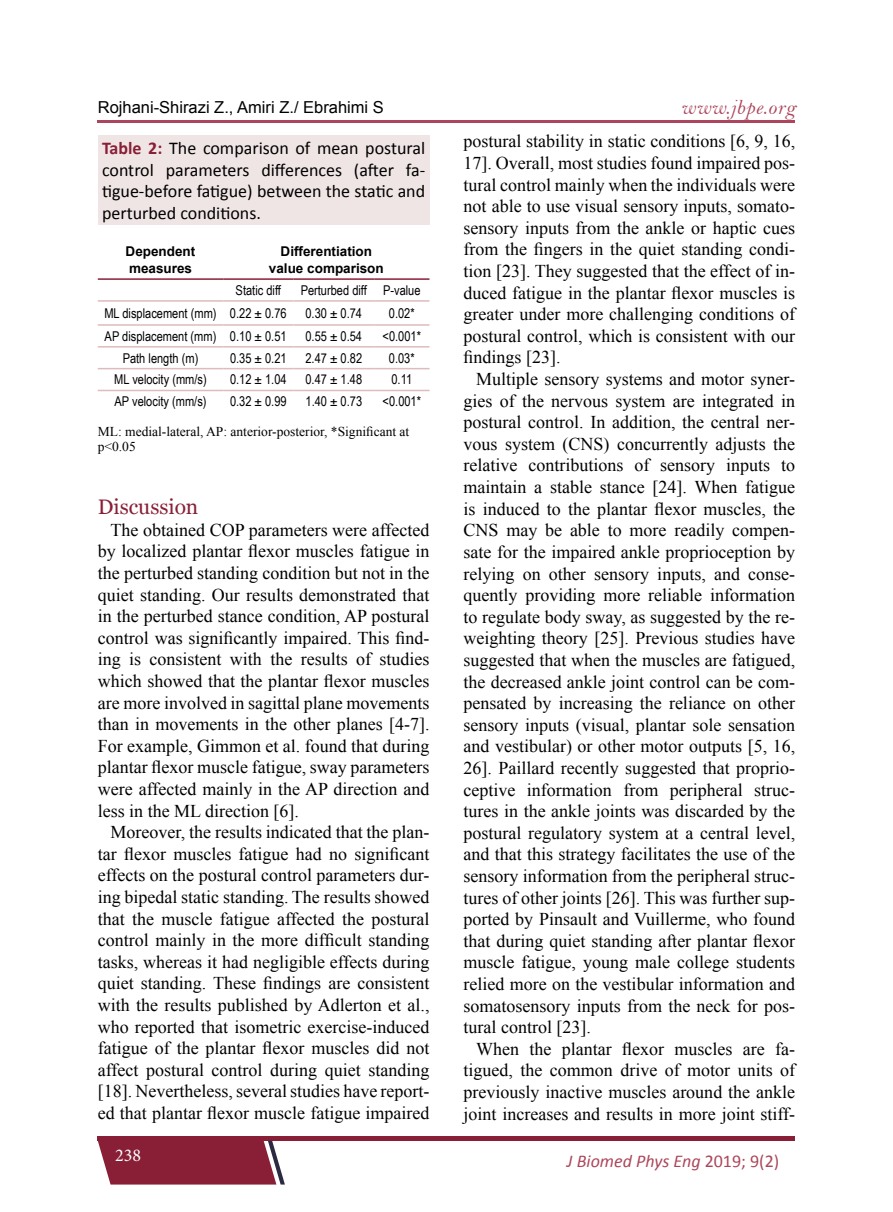
<style>
.page{position:relative;width:893px;height:1212px;background:#fff}
.page>*{position:absolute;margin:0;border:0;box-sizing:border-box;transform-origin:0 0}
.t1{font:21px "Bell MT Italic";letter-spacing:.03em;color:#ad465c}
.t2{font:21px "Georgia";color:#891f36}
.t3{font:18px/21.6px "Times New Roman";color:#000;text-align:justify}
.t4{font:18px/21.6px "Calibri";color:#000;text-align:justify}
.t5{font:italic 18px "Calibri";color:#ad465c}
.t6{font:18px "Minion Pro";color:#fff}
.t7{font:16.5px "Arial";color:#000}
.t8{font:13.5px "Arial Narrow";color:#000}
.t9{font:13.5px/15px "Times New Roman";color:#000}
.t10{font:700 13.5px/17.2px "Arial";color:#000}
.s1{font-weight:700;color:#891f36}
.s2{font-style:normal}
</style>
<div class="page">
<div style="left:98px;top:1136px;width:697px;height:5px;background:#891f36"></div>
<svg style="left:98px;top:1141px;width:187px;height:43px;background:#913348"></svg>
<hr style="left:98px;top:120px;width:697px;height:2px;background:#ad465c">
<hr style="left:98px;top:300px;width:125px;height:2px;background:#debbbc">
<hr style="left:223px;top:300px;width:70px;height:2px;background:#debbbc">
<hr style="left:293px;top:300px;width:81px;height:2px;background:#debbbc">
<hr style="left:374px;top:300px;width:55px;height:2px;background:#debbbc">
<hr style="left:98px;top:324px;width:125px;height:2px;background:#debbbc">
<hr style="left:223px;top:324px;width:70px;height:2px;background:#debbbc">
<hr style="left:293px;top:324px;width:81px;height:2px;background:#debbbc">
<hr style="left:374px;top:324px;width:55px;height:2px;background:#debbbc">
<hr style="left:98px;top:346px;width:125px;height:2px;background:#debbbc">
<hr style="left:223px;top:346px;width:70px;height:2px;background:#debbbc">
<hr style="left:293px;top:346px;width:81px;height:2px;background:#debbbc">
<hr style="left:374px;top:346px;width:55px;height:2px;background:#debbbc">
<hr style="left:98px;top:368px;width:125px;height:1px;background:#debbbc">
<hr style="left:223px;top:368px;width:70px;height:1px;background:#debbbc">
<hr style="left:293px;top:368px;width:81px;height:1px;background:#debbbc">
<hr style="left:374px;top:368px;width:55px;height:1px;background:#debbbc">
<hr style="left:98px;top:390px;width:125px;height:1px;background:#debbbc">
<hr style="left:223px;top:390px;width:70px;height:1px;background:#debbbc">
<hr style="left:293px;top:390px;width:81px;height:1px;background:#debbbc">
<hr style="left:374px;top:390px;width:55px;height:1px;background:#debbbc">
<hr style="left:98px;top:278px;width:125px;height:2px;background:#891f36">
<hr style="left:223px;top:278px;width:70px;height:2px;background:#891f36">
<hr style="left:293px;top:278px;width:81px;height:2px;background:#891f36">
<hr style="left:374px;top:278px;width:55px;height:2px;background:#891f36">
<div style="left:98px;top:135px;width:331px;height:89px;background:#f0e5e5"></div>
<p class="t7" style="left:98px;top:97px;width:288px">Rojhani-Shirazi Z., Amiri Z./ Ebrahimi S</p>
<p class="t1" style="left:681px;top:94px;width:116px">www.jbpe.org</p>
<p class="t4" style="left:102px;top:137px;width:325px"><span class="s1">Table 2:</span> The comparison of mean postural control parameters differences (after fa&shy;tigue-before fatigue) between the static and perturbed conditions.</p>
<p class="t10" style="left:126px;top:243px;width:71px">Dependent measures</p>
<p class="t10" style="left:269px;top:243px;width:116px;text-align:center">Differentiation value comparison</p>
<p class="t8" style="left:236px;top:280px;width:47px">Static diff</p>
<p class="t8" style="left:301px;top:280px;width:121px">Perturbed diff P-value</p>
<p class="t8" style="left:104px;top:303px;width:184px">ML displacement (mm) 0.22 ± 0.76</p>
<p class="t8" style="left:305px;top:303px;width:58px">0.30 ± 0.74</p>
<p class="t8" style="left:389px;top:303px;width:27px">0.02*</p>
<p class="t8" style="left:105px;top:326px;width:184px">AP displacement (mm) 0.10 ± 0.51</p>
<p class="t8" style="left:305px;top:326px;width:58px">0.55 ± 0.54</p>
<p class="t8" style="left:383px;top:326px;width:40px">&lt;0.001*</p>
<p class="t8" style="left:123px;top:348px;width:77px">Path length (m)</p>
<p class="t8" style="left:230px;top:348px;width:58px">0.35 ± 0.21</p>
<p class="t8" style="left:305px;top:348px;width:58px">2.47 ± 0.82</p>
<p class="t8" style="left:389px;top:348px;width:27px">0.03*</p>
<p class="t8" style="left:114px;top:370px;width:94px">ML velocity (mm/s)</p>
<p class="t8" style="left:230px;top:370px;width:58px">0.12 ± 1.04</p>
<p class="t8" style="left:305px;top:370px;width:58px">0.47 ± 1.48</p>
<p class="t8" style="left:391px;top:370px;width:22px">0.11</p>
<p class="t8" style="left:114px;top:392px;width:94px">AP velocity (mm/s)</p>
<p class="t8" style="left:230px;top:392px;width:58px">0.32 ± 0.99</p>
<p class="t8" style="left:305px;top:392px;width:58px">1.40 ± 0.73</p>
<p class="t8" style="left:383px;top:392px;width:40px">&lt;0.001*</p>
<p class="t9" style="left:98px;top:424px;width:313px">ML: medial-lateral, AP: anterior-posterior, *Significant at p&lt;0.05</p>
<p class="t2" style="left:98px;top:494px;width:102px">Discussion</p>
<p class="t3" style="left:98px;top:519px;width:333px;text-indent:13px">The obtained COP parameters were affected by localized plantar flexor muscles fatigue in the perturbed standing condition but not in the quiet standing. Our results demonstrated that in the perturbed stance condition, AP postural control was significantly impaired. This find&shy;ing is consistent with the results of studies which showed that the plantar flexor muscles are more involved in sagittal plane movements than in movements in the other planes [4-7].<br>For example, Gimmon et al. found that during plantar flexor muscle fatigue, sway parameters were affected mainly in the AP direction and less in the ML direction [6].</p>
<p class="t3" style="left:98px;top:821px;width:333px;text-indent:13px">Moreover, the results indicated that the plan&shy;tar flexor muscles fatigue had no significant effects on the postural control parameters dur&shy;ing bipedal static standing. The results showed that the muscle fatigue affected the postural control mainly in the more difficult standing tasks, whereas it had negligible effects during quiet standing. These findings are consistent with the results published by Adlerton et al., who reported that isometric exercise-induced fatigue of the plantar flexor muscles did not affect postural control during quiet standing [18]. Nevertheless, several studies have report&shy;ed that plantar flexor muscle fatigue impaired</p>
<p class="t6" style="left:115px;top:1143px;width:27px">238</p>
<p class="t3" style="left:463px;top:130px;width:333px">postural stability in static conditions [6, 9, 16, 17]. Overall, most studies found impaired pos&shy;tural control mainly when the individuals were not able to use visual sensory inputs, somato&shy;sensory inputs from the ankle or haptic cues from the fingers in the quiet standing condi&shy;tion [23]. They suggested that the effect of in&shy;duced fatigue in the plantar flexor muscles is greater under more challenging conditions of postural control, which is consistent with our findings [23].</p>
<p class="t3" style="left:463px;top:368px;width:333px;text-indent:13px">Multiple sensory systems and motor syner&shy;gies of the nervous system are integrated in postural control. In addition, the central ner&shy;vous system (CNS) concurrently adjusts the relative contributions of sensory inputs to maintain a stable stance [24]. When fatigue is induced to the plantar flexor muscles, the CNS may be able to more readily compen&shy;sate for the impaired ankle proprioception by relying on other sensory inputs, and conse&shy;quently providing more reliable information to regulate body sway, as suggested by the re&shy;weighting theory [25]. Previous studies have suggested that when the muscles are fatigued, the decreased ankle joint control can be com&shy;pensated by increasing the reliance on other sensory inputs (visual, plantar sole sensation and vestibular) or other motor outputs [5, 16, 26]. Paillard recently suggested that proprio&shy;ceptive information from peripheral struc&shy;tures in the ankle joints was discarded by the postural regulatory system at a central level, and that this strategy facilitates the use of the sensory information from the peripheral struc&shy;tures of other joints [26]. This was further sup&shy;ported by Pinsault and Vuillerme, who found that during quiet standing after plantar flexor muscle fatigue, young male college students relied more on the vestibular information and somatosensory inputs from the neck for pos&shy;tural control [23].</p>
<p class="t3" style="left:463px;top:1038px;width:333px;text-indent:13px">When the plantar flexor muscles are fa&shy;tigued, the common drive of motor units of previously inactive muscles around the ankle joint increases and results in more joint stiff-</p>
<p class="t5" style="left:567px;top:1148px;width:214px">J Biomed Phys Eng <span class="s2">2019; 9(2)</span></p>
</div>
